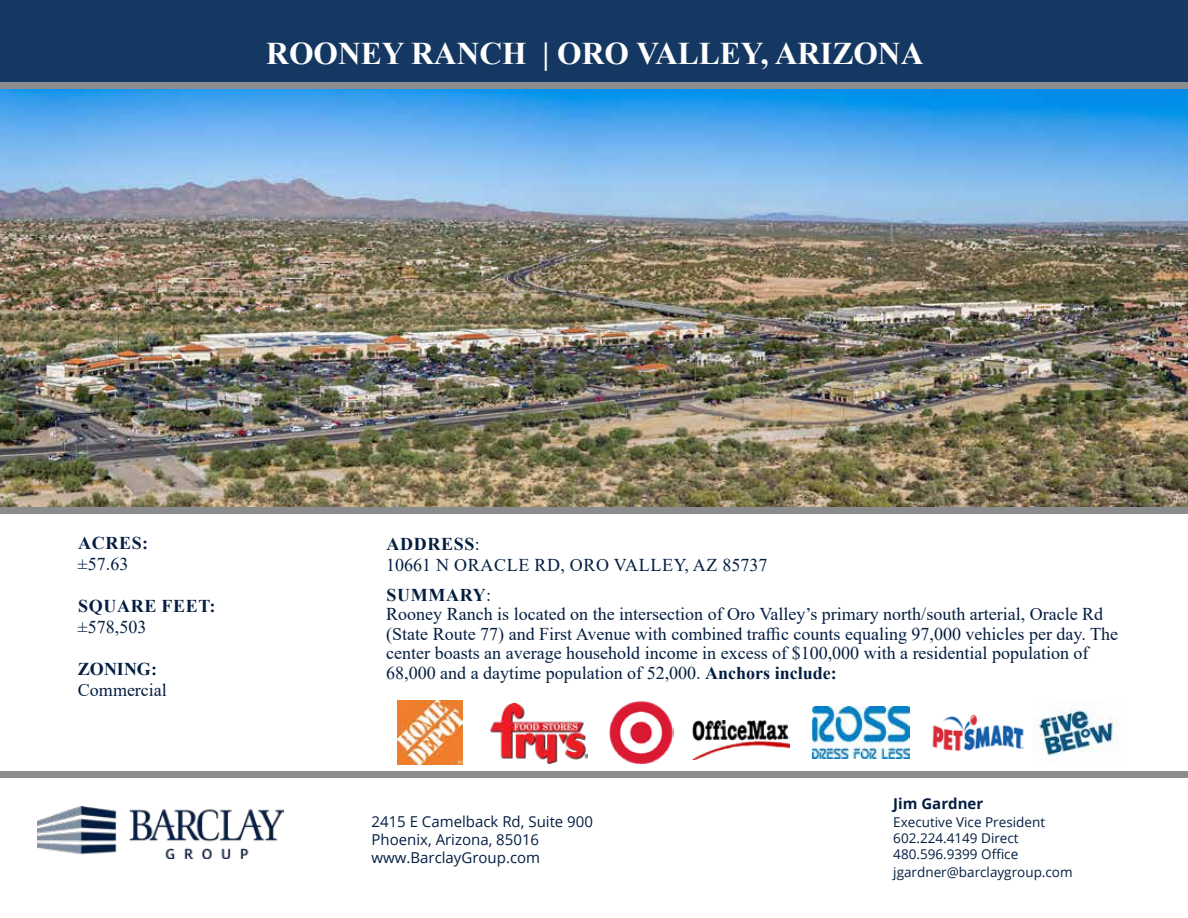
<style>
.page{position:relative;width:1188px;height:918px;background:#fff}
.page>*{position:absolute;margin:0;border:0;box-sizing:border-box;transform-origin:0 0}
.t1{font:700 31.5px "Times New Roman";color:#fff}
.t2{font:18px/19.5px "Times New Roman";color:#041e42}
.t3{font:18px/21px "Times New Roman";letter-spacing:.035em;color:#041e42}
.t4{font:700 18px "Times New Roman";letter-spacing:.035em;color:#041e42}
.t5{font:15px/18px "Open Sans";color:#041e42}
.t6{font:700 15px "Open Sans";color:#041e42}
.t7{font:13.5px/16.2px "Open Sans";color:#041e42}
.s1{font-weight:700}
</style>
<div class="page">
<img style="left:0;top:89px;width:1188px;height:418px">
<img style="left:37px;top:807px;width:247px;height:51px">
<div style="left:0;top:0;width:1188px;height:86px;background:#153862"></div>
<div style="left:0;top:82px;width:1188px;height:7px;background:#8a8c8e"></div>
<div style="left:0;top:771px;width:1188px;height:7px;background:#8a8c8e"></div>
<div style="left:0;top:507px;width:1188px;height:7px;background:#8a8c8e"></div>
<img style="left:398px;top:700px;width:65px;height:65px">
<img style="left:609px;top:701px;width:65px;height:64px">
<img style="left:491px;top:704px;width:97px;height:59px">
<img style="left:932px;top:714px;width:92px;height:37px">
<img style="left:812px;top:707px;width:98px;height:51px">
<img style="left:693px;top:720px;width:97px;height:39px">
<img style="left:1032px;top:700px;width:86px;height:65px">
<h1 class="t1" style="left:266px;top:31px;width:659px">ROONEY RANCH | ORO VALLEY, ARIZONA</h1>
<p class="t4" style="left:78px;top:530px;width:71px">ACRES:</p>
<p class="t2" style="left:78px;top:554px;width:52px">±57.63</p>
<p class="t4" style="left:78px;top:593px;width:139px">SQUARE FEET:</p>
<p class="t2" style="left:78px;top:617px;width:70px">±578,503</p>
<p class="t4" style="left:78px;top:656px;width:81px">ZONING:</p>
<p class="t2" style="left:78px;top:680px;width:90px">Commercial</p>
<p class="t3" style="left:386px;top:533px;width:383px"><span class="s1">ADDRESS</span>:<br>10661 N ORACLE RD, ORO VALLEY, AZ 85737</p>
<p class="t2" style="left:386px;top:584px;width:733px"><span class="s1">SUMMARY</span>:<br>Rooney Ranch is located on the intersection of Oro Valley’s primary north/south arterial, Oracle Rd (State Route 77) and First Avenue with combined traffic counts equaling 97,000 vehicles per day. The center boasts an average household income in excess of $100,000 with a residential population of 68,000 and a daytime population of 52,000. <span class="s1">Anchors include:</span></p>
<p class="t5" style="left:372px;top:812px;width:223px">2415 E Camelback Rd, Suite 900<br>Phoenix, Arizona, 85016 www.BarclayGroup.com</p>
<p class="t6" style="left:893px;top:793px;width:91px">Jim Gardner</p>
<p class="t7" style="left:893px;top:813px;width:153px">Executive Vice President<br>602.224.4149 Direct<br>480.596.9399 Office</p>
<p class="t7" style="left:893px;top:864px;width:181px">jgardner@barclaygroup.com</p>
</div>
